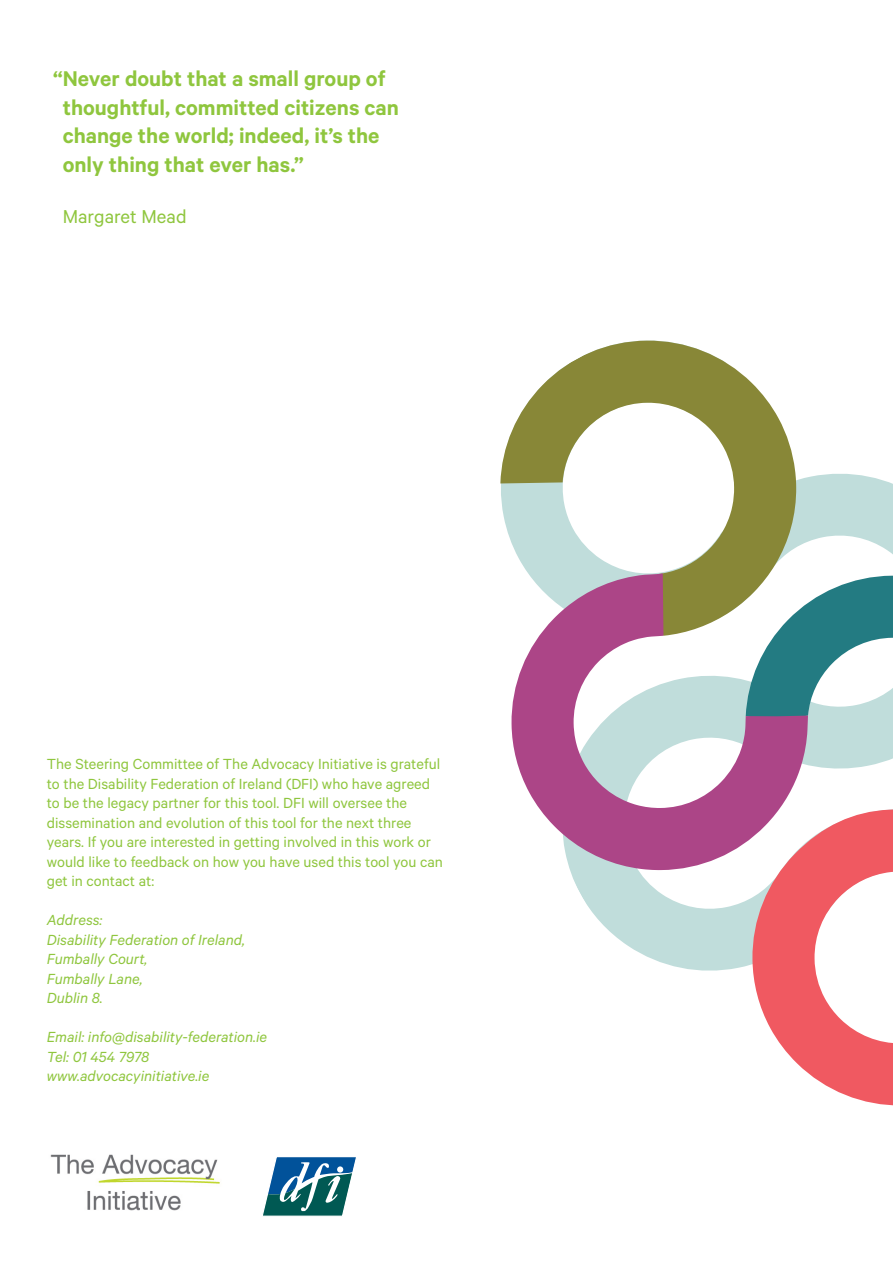
<style>
.page{position:relative;width:893px;height:1263px;background:#fff}
.page>*{position:absolute;margin:0;border:0;box-sizing:border-box;transform-origin:0 0}
.t1{font:600 24px/28.8px "Calibre";color:#8fc63e}
.t2{font:21px "Calibre";color:#8fc63e}
.t3{font:16.5px/19.5px "Calibre";color:#8fc63e}
.t4{font:italic 16.5px/19.5px "Calibre";color:#8fc63e}
</style>
<div class="page">
<svg style="left:796px;top:473px;width:97px;height:81px;fill:#c0dddb"></svg>
<svg style="left:570px;top:870px;width:176px;height:101px;fill:#c0dddb"></svg>
<svg style="left:500px;top:340px;width:296px;height:233px"></svg>
<svg style="left:746px;top:575px;width:147px;height:531px"></svg>
<svg style="left:511px;top:573px;width:297px;height:297px"></svg>
<svg style="left:263px;top:1157px;width:93px;height:59px"></svg>
<img style="left:50px;top:1154px;width:170px;height:57px">
<p class="t1" style="left:63px;top:63px;width:338px;text-indent:-10px">“Never doubt that a small group of thoughtful, committed citizens can change the world; indeed, it’s the only thing that ever has.”</p>
<p class="t2" style="left:63px;top:204px;width:125px">Margaret Mead</p>
<p class="t3" style="left:47px;top:754px;width:398px">The Steering Committee of The Advocacy Initiative is grateful to the Disability Federation of Ireland (DFI) who have agreed to be the legacy partner for this tool. DFI will oversee the dissemination and evolution of this tool for the next three years. If you are interested in getting involved in this work or would like to feedback on how you have used this tool you can get in contact at:</p>
<p class="t4" style="left:47px;top:910px;width:200px">Address:<br>Disability Federation of Ireland,</p>
<p class="t4" style="left:47px;top:949px;width:102px">Fumbally Court,</p>
<p class="t4" style="left:47px;top:968px;width:97px">Fumbally Lane,</p>
<p class="t4" style="left:47px;top:988px;width:57px">Dublin 8.</p>
<p class="t4" style="left:47px;top:1027px;width:222px">Email: info@disability-federation.ie<br>Tel: 01 454 7978</p>
<p class="t4" style="left:47px;top:1066px;width:164px">www.advocacyinitiative.ie</p>
</div>
